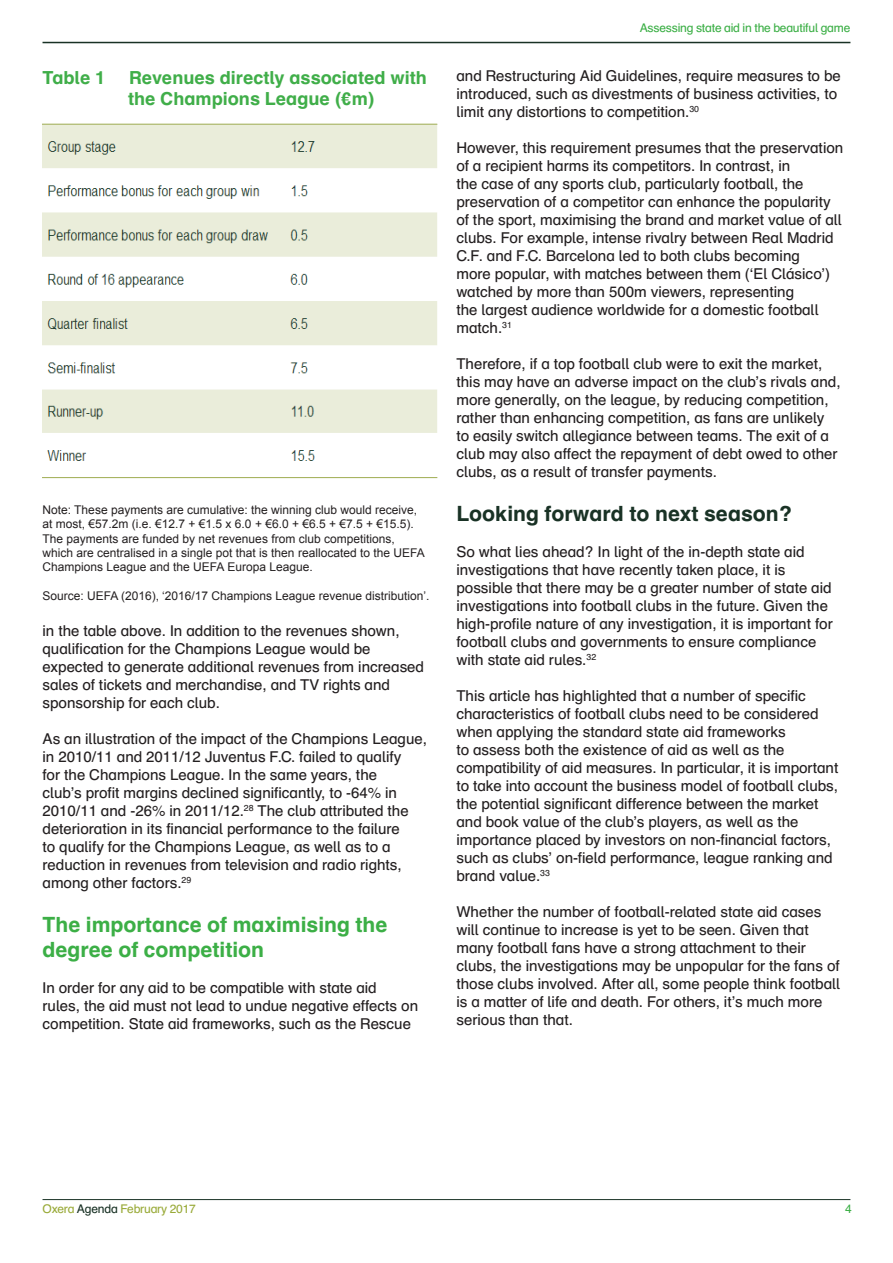
<style>
.page{position:relative;width:893px;height:1263px;background:#fff}
.page>*{position:absolute;margin:0;border:0;box-sizing:border-box;transform-origin:0 0}
.t1{font:700 21px/25.2px "Schulbuch Nord OT";color:#3caf46}
.t2{font:700 21px "Schulbuch Nord OT";color:#193225}
.t3{font:700 18px/21.6px "Schulbuch Nord OT";color:#40ae49}
.t4{font:15px/18px "Schulbuch Nord OT";color:#231f20}
.t5{font:12px/14.4px "Arial";color:#231f20}
.t6{font:12px "Schulbuch Nord OT";letter-spacing:-.015em;color:#3caf46}
.t7{font:12px "Schulbuch Nord OT";letter-spacing:-.015em;color:#99aa39}
.s1{color:#193225}
</style>
<div class="page">
<hr style="left:43px;top:1199px;width:807px;height:1px;background:#193225">
<hr style="left:43px;top:42px;width:807px;height:1px;background:#193225">
<img style="left:43px;top:123px;width:395px;height:355px">
<p class="t3" style="left:43px;top:67px;width:64px">Table 1</p>
<p class="t3" style="left:128px;top:67px;width:300px">Revenues directly associated with the Champions League (€m)</p>
<p class="t5" style="left:43px;top:502px;width:384px">Note: These payments are cumulative: the winning club would receive, at most, €57.2m (i.e. €12.7 + €1.5 x 6.0 + €6.0 + €6.5 + €7.5 + €15.5).<br>The payments are funded by net revenues from club competitions, which are centralised in a single pot that is then reallocated to the UEFA Champions League and the UEFA Europa League.</p>
<p class="t5" style="left:43px;top:589px;width:388px">Source: UEFA (2016), ‘2016/17 Champions League revenue distribution’.</p>
<p class="t4" style="left:43px;top:622px;width:383px">in the table above. In addition to the revenues shown, qualification for the Champions League would be expected to generate additional revenues from increased sales of tickets and merchandise, and TV rights and sponsorship for each club.</p>
<p class="t4" style="left:43px;top:730px;width:386px">As an illustration of the impact of the Champions League, in 2010/11 and 2011/12 Juventus F.C. failed to qualify<br>for the Champions League. In the same years, the<br>club’s profit margins declined significantly, to -64% in 2010/11 and -26% in 2011/12.<sup>28</sup> The club attributed the deterioration in its financial performance to the failure<br>to qualify for the Champions League, as well as to a reduction in revenues from television and radio rights, among other factors.<sup>29</sup></p>
<p class="t1" style="left:43px;top:912px;width:347px">The importance of maximising the degree of competition</p>
<p class="t4" style="left:43px;top:979px;width:377px">In order for any aid to be compatible with state aid<br>rules, the aid must not lead to undue negative effects on competition. State aid frameworks, such as the Rescue</p>
<p class="t6" style="left:640px;top:20px;width:212px">Assessing state aid in the beautiful game</p>
<p class="t4" style="left:456px;top:67px;width:386px">and Restructuring Aid Guidelines, require measures to be introduced, such as divestments of business activities, to limit any distortions to competition.<sup>30</sup></p>
<p class="t4" style="left:456px;top:139px;width:388px">However, this requirement presumes that the preservation of a recipient harms its competitors. In contrast, in<br>the case of any sports club, particularly football, the preservation of a competitor can enhance the popularity of the sport, maximising the brand and market value of all clubs. For example, intense rivalry between Real Madrid C.F. and F.C. Barcelona led to both clubs becoming<br>more popular, with matches between them (‘El Clásico’) watched by more than 500m viewers, representing<br>the largest audience worldwide for a domestic football match.<sup>31</sup></p>
<p class="t4" style="left:456px;top:355px;width:386px">Therefore, if a top football club were to exit the market, this may have an adverse impact on the club’s rivals and, more generally, on the league, by reducing competition, rather than enhancing competition, as fans are unlikely to easily switch allegiance between teams. The exit of a club may also affect the repayment of debt owed to other clubs, as a result of transfer payments.</p>
<p class="t2" style="left:456px;top:500px;width:338px">Looking forward to next season?</p>
<p class="t4" style="left:456px;top:543px;width:378px">So what lies ahead? In light of the in-depth state aid investigations that have recently taken place, it is possible that there may be a greater number of state aid investigations into football clubs in the future. Given the high-profile nature of any investigation, it is important for football clubs and governments to ensure compliance with state aid rules.<sup>32</sup></p>
<p class="t4" style="left:456px;top:687px;width:383px">This article has highlighted that a number of specific characteristics of football clubs need to be considered when applying the standard state aid frameworks<br>to assess both the existence of aid as well as the compatibility of aid measures. In particular, it is important to take into account the business model of football clubs, the potential significant difference between the market and book value of the club’s players, as well as the importance placed by investors on non-financial factors, such as clubs’ on-field performance, league ranking and brand value.<sup>33</sup></p>
<p class="t4" style="left:456px;top:903px;width:385px">Whether the number of football-related state aid cases will continue to increase is yet to be seen. Given that many football fans have a strong attachment to their clubs, the investigations may be unpopular for the fans of those clubs involved. After all, some people think football is a matter of life and death. For others, it’s much more serious than that.</p>
<p class="t7" style="left:43px;top:1201px;width:155px">Oxera <span class="s1">Agenda</span> February 2017</p>
<p class="t6" style="left:845px;top:1201px;width:8px">4</p>
</div>
